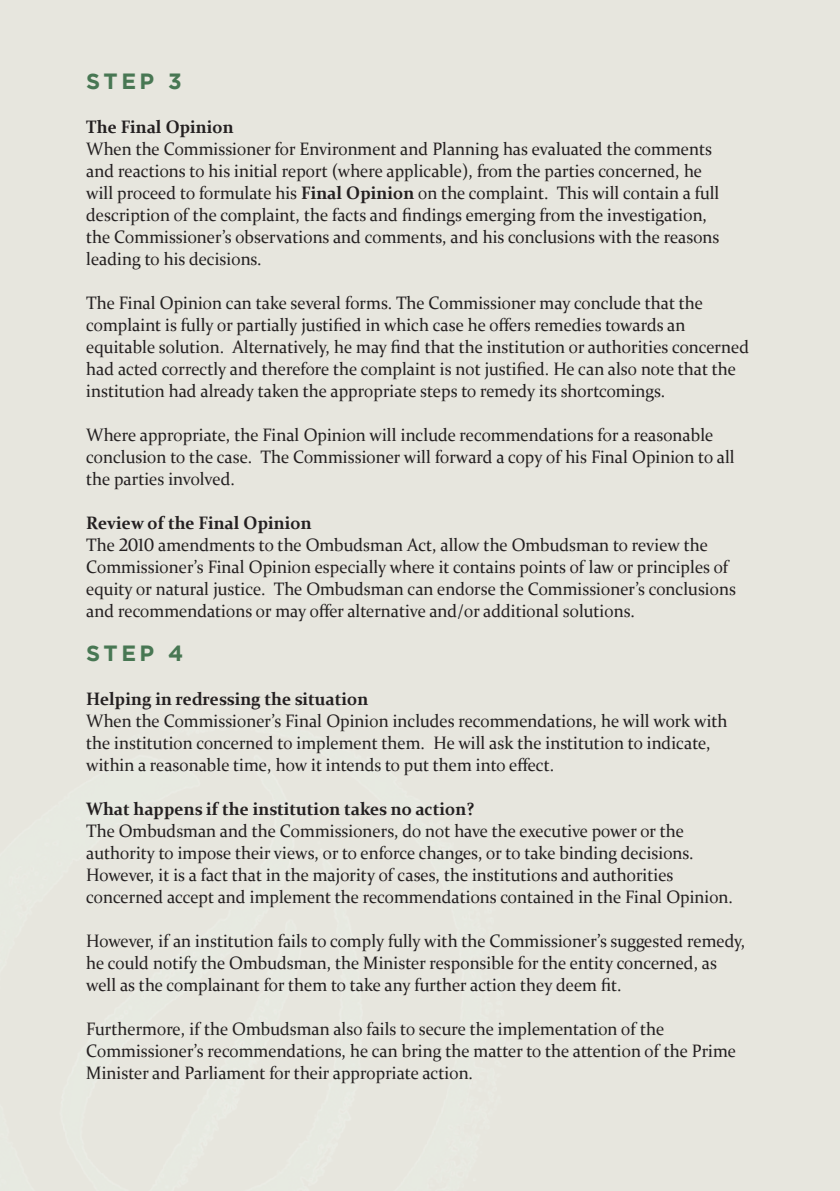
<style>
.page{position:relative;width:840px;height:1191px;background:#fff}
.page>*{position:absolute;margin:0;border:0;box-sizing:border-box;transform-origin:0 0}
.t1{font:700 22px "Gotham";letter-spacing:.16em;color:#487753}
.t2{font:18px/22px "Constantia";color:#231f20;scale:.95 1}
.t3{font:700 18px "Constantia";color:#231f20;scale:.95 1}
.s1{font-weight:700}
</style>
<div class="page">
<div style="left:0;top:0;width:839px;height:1191px;background:#e7e6de"></div>
<p class="t1" style="left:86px;top:67px;width:97px">Step 3</p>
<p class="t3" style="left:86px;top:115px;width:157px">The Final Opinion</p>
<p class="t2" style="left:86px;top:137px;width:667px">When the Commissioner for Environment and Planning has evaluated the comments and reactions to his initial report (where applicable), from the parties concerned, he will proceed to formulate his <span class="s1">Final Opinion</span> on the complaint. This will contain a full description of the complaint, the facts and findings emerging from the investigation, the Commissioner’s observations and comments, and his conclusions with the reasons leading to his decisions.</p>
<p class="t2" style="left:86px;top:291px;width:698px">The Final Opinion can take several forms. The Commissioner may conclude that the complaint is fully or partially justified in which case he offers remedies towards an equitable solution. Alternatively, he may find that the institution or authorities concerned had acted correctly and therefore the complaint is not justified. He can also note that the institution had already taken the appropriate steps to remedy its shortcomings.</p>
<p class="t2" style="left:86px;top:423px;width:683px">Where appropriate, the Final Opinion will include recommendations for a reasonable conclusion to the case. The Commissioner will forward a copy of his Final Opinion to all the parties involved.</p>
<p class="t3" style="left:86px;top:511px;width:239px">Review of the Final Opinion</p>
<p class="t2" style="left:86px;top:533px;width:685px">The 2010 amendments to the Ombudsman Act, allow the Ombudsman to review the Commissioner’s Final Opinion especially where it contains points of law or principles of equity or natural justice. The Ombudsman can endorse the Commissioner’s conclusions and recommendations or may offer alternative and/or additional solutions.</p>
<p class="t1" style="left:86px;top:639px;width:98px">Step 4</p>
<p class="t3" style="left:86px;top:687px;width:298px">Helping in redressing the situation</p>
<p class="t2" style="left:86px;top:709px;width:676px">When the Commissioner’s Final Opinion includes recommendations, he will work with the institution concerned to implement them. He will ask the institution to indicate, within a reasonable time, how it intends to put them into effect.</p>
<p class="t3" style="left:86px;top:797px;width:409px">What happens if the institution takes no action?</p>
<p class="t2" style="left:86px;top:819px;width:681px">The Ombudsman and the Commissioners, do not have the executive power or the authority to impose their views, or to enforce changes, or to take binding decisions.<br>However, it is a fact that in the majority of cases, the institutions and authorities concerned accept and implement the recommendations contained in the Final Opinion.</p>
<p class="t2" style="left:86px;top:929px;width:695px">However, if an institution fails to comply fully with the Commissioner’s suggested remedy, he could notify the Ombudsman, the Minister responsible for the entity concerned, as well as the complainant for them to take any further action they deem fit.</p>
<p class="t2" style="left:86px;top:1017px;width:685px">Furthermore, if the Ombudsman also fails to secure the implementation of the<br>Commissioner’s recommendations, he can bring the matter to the attention of the Prime<br>Minister and Parliament for their appropriate action.</p>
</div>
